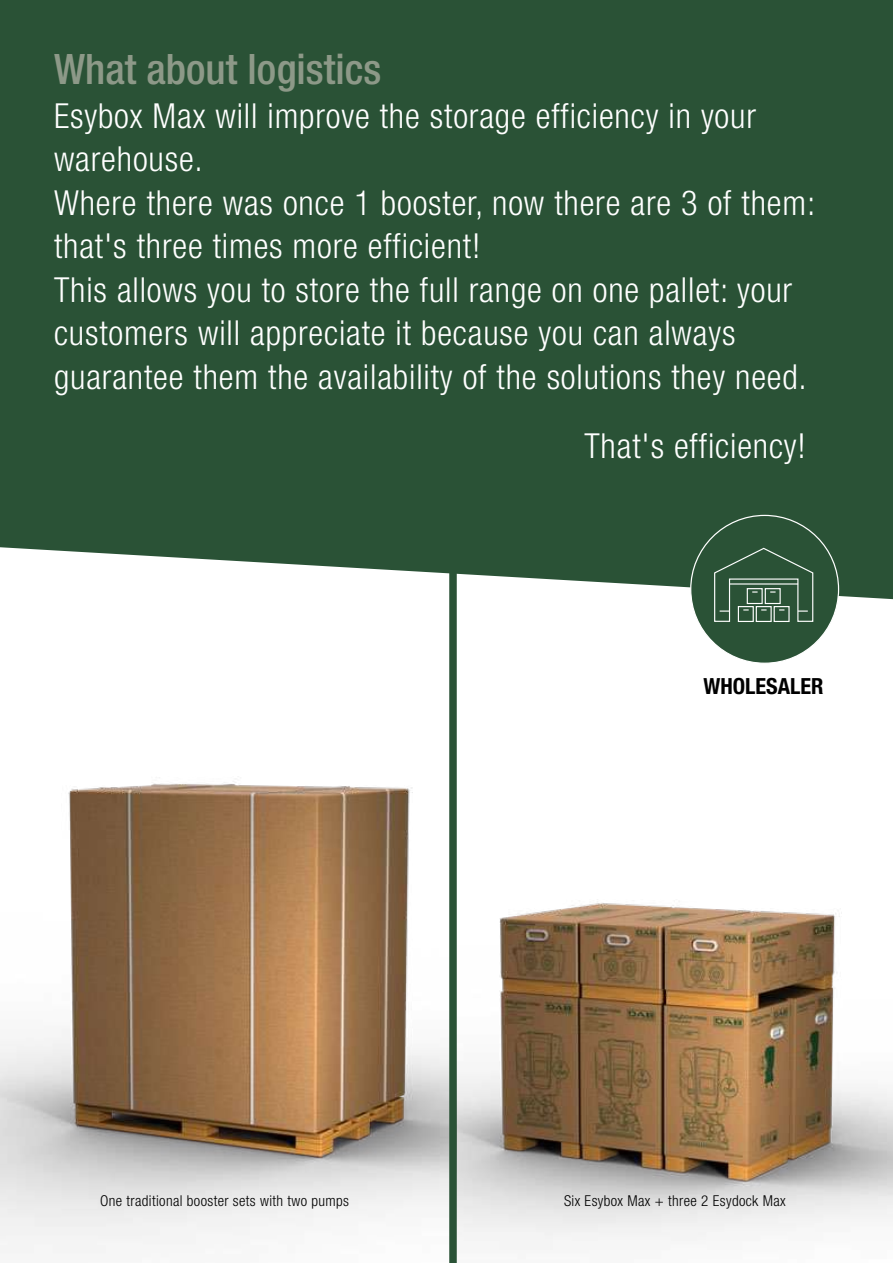
<style>
.page{position:relative;width:893px;height:1263px;background:#fff}
.page>*{position:absolute;margin:0;border:0;box-sizing:border-box;transform-origin:0 0}
.t1{font:500 condensed 42px "Helvetica Neue LT Std";color:#8d9988}
.t2{font:300 condensed 34.5px/43.5px "Helvetica Neue LT Std";letter-spacing:.025em;color:#fff}
.t3{font:700 condensed 22.35px "Helvetica Neue LT Std";color:#000}
.t4{font:300 condensed 15px "Helvetica Neue LT Std";letter-spacing:.025em;color:#000}
</style>
<div class="page">
<div style="left:0;top:0;width:893px;height:599px;background:#2a5236"></div>
<img style="left:457px;top:903px;width:436px;height:347px">
<img style="left:0;top:781px;width:449px;height:472px">
<div style="left:449px;top:547px;width:8px;height:716px;background:#2a5236"></div>
<div style="left:691px;top:515px;width:147px;height:148px;background:#2a5236;border-radius:50%"></div>
<svg style="left:714px;top:547px;width:100px;height:75px"></svg>
<p class="t1" style="left:54px;top:44px;width:329px">What about logistics</p>
<p class="t2" style="left:54px;top:93px;width:763px">Esybox Max will improve the storage efficiency in your warehouse.<br>Where there was once 1 booster, now there are 3 of them: that's three times more efficient!<br>This allows you to store the full range on one pallet: your customers will appreciate it because you can always guarantee them the availability of the solutions they need.</p>
<p class="t2" style="left:584px;top:423px;width:223px">That's efficiency!</p>
<p class="t3" style="left:703px;top:673px;width:122px">WHOLESALER</p>
<p class="t4" style="left:100px;top:1192px;width:250px">One traditional booster sets with two pumps</p>
<p class="t4" style="left:564px;top:1192px;width:223px">Six Esybox Max + three 2 Esydock Max</p>
</div>
